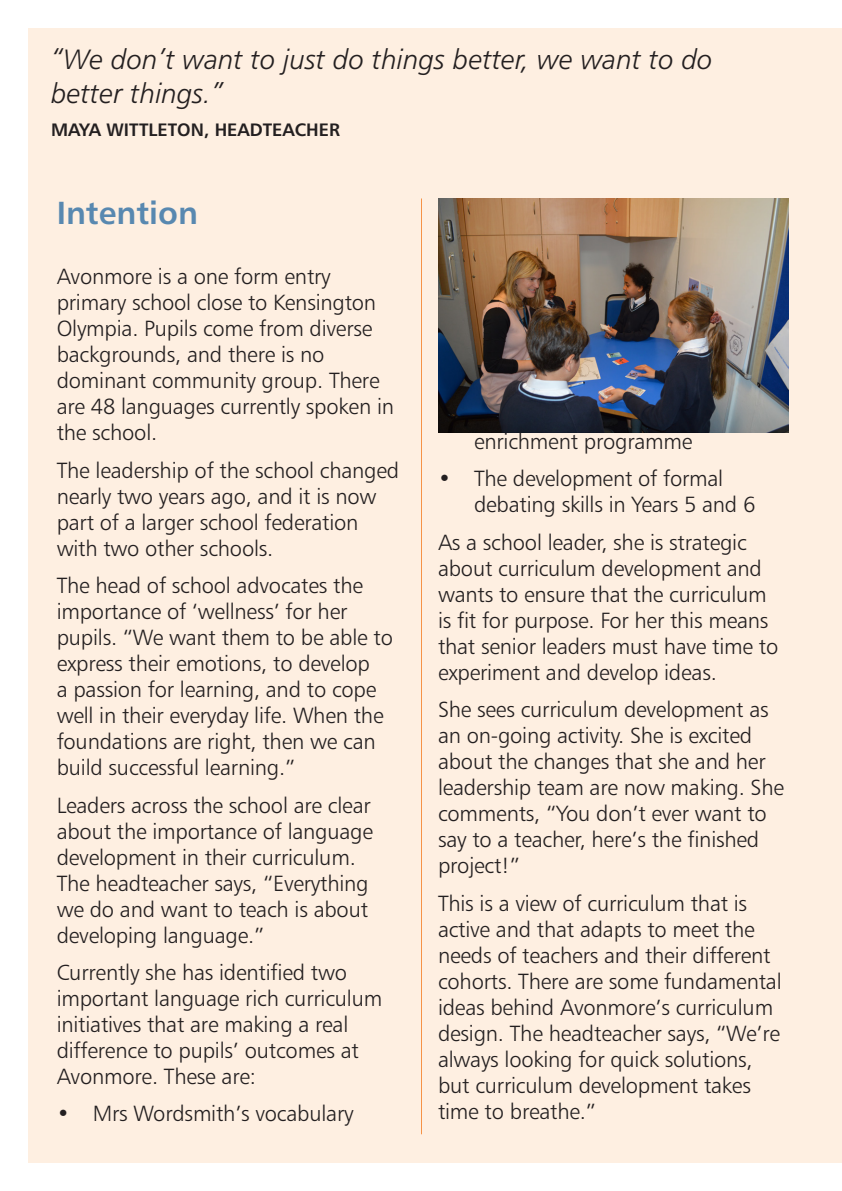
<style>
.page{position:relative;width:842px;height:1191px;background:#fff}
.page>*{position:absolute;margin:0;border:0;box-sizing:border-box;transform-origin:0 0}
.Sub_1{font:32px "Humanist 777 BT Bold B";color:#5888b0}
.t1{font:28px/33.6px "Humanist 777 BT Light Italic B";color:#231f20}
.Body{font:22px/26px "Humanist 777 BT Light B";letter-spacing:-.01em;color:#231f20}
.t2{font:18px "Humanist 777 BT Bold B";color:#231f20}
</style>
<div class="page">
<div style="left:28px;top:28px;width:814px;height:1134px;background:#feefe1"></div>
<img style="left:438px;top:198px;width:350px;height:234px">
<hr style="left:421px;top:198px;width:1px;height:936px;background:#f69246">
<p class="t1" style="left:51px;top:42px;width:663px">“We don’t want to just do things better, we want to do better things.”</p>
<p class="t2" style="left:51px;top:118px;width:291px">MAYA WITTLETON, HEADTEACHER</p>
<p class="Sub_1" style="left:57px;top:193px;width:143px">Intention</p>
<p class="Body" style="left:57px;top:263px;width:339px">Avonmore is a one form entry primary school close to Kensington<br>Olympia. Pupils come from diverse backgrounds, and there is no dominant community group. There are 48 languages currently spoken in the school.</p>
<p class="Body" style="left:57px;top:457px;width:344px">The leadership of the school changed nearly two years ago, and it is now part of a larger school federation with two other schools.</p>
<p class="Body" style="left:57px;top:572px;width:338px">The head of school advocates the importance of ‘wellness’ for her pupils. “We want them to be able to express their emotions, to develop<br>a passion for learning, and to cope well in their everyday life. When the foundations are right, then we can build successful learning.”</p>
<p class="Body" style="left:57px;top:791px;width:318px">Leaders across the school are clear about the importance of language development in their curriculum.<br>The headteacher says, “Everything we do and want to teach is about developing language.”</p>
<p class="Body" style="left:57px;top:959px;width:327px">Currently she has identified two important language rich curriculum initiatives that are making a real difference to pupils’ outcomes at<br>Avonmore. These are:</p>
<p class="Body" style="left:57px;top:1100px;width:298px">• Mrs Wordsmith’s vocabulary</p>
<p class="Body" style="left:474px;top:428px;width:220px">enrichment programme</p>
<p class="Body" style="left:474px;top:465px;width:283px;text-indent:-36px">• The development of formal debating skills in Years 5 and 6</p>
<p class="Body" style="left:438px;top:529px;width:342px">As a school leader, she is strategic about curriculum development and wants to ensure that the curriculum is fit for purpose. For her this means that senior leaders must have time to experiment and develop ideas.</p>
<p class="Body" style="left:438px;top:696px;width:348px">She sees curriculum development as an on-going activity. She is excited about the changes that she and her leadership team are now making. She comments, “You don’t ever want to say to a teacher, here’s the finished project!”</p>
<p class="Body" style="left:438px;top:889px;width:345px">This is a view of curriculum that is active and that adapts to meet the needs of teachers and their different cohorts. There are some fundamental ideas behind Avonmore’s curriculum design. The headteacher says, “We’re always looking for quick solutions, but curriculum development takes time to breathe.”</p>
</div>
